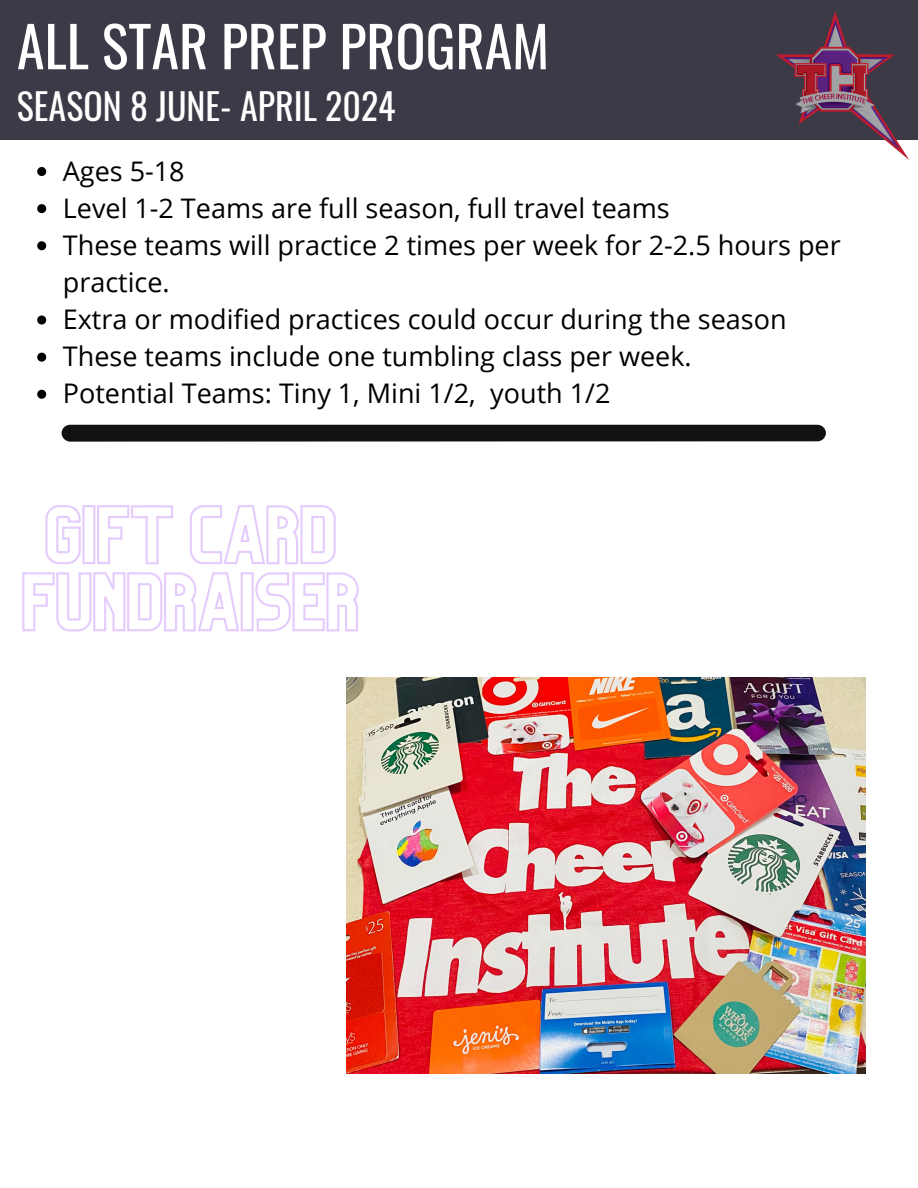
<style>
.page{position:relative;width:918px;height:1188px;background:#fff}
.page>*{position:absolute;margin:0;border:0;box-sizing:border-box;transform-origin:0 0}
.t1{font:55.95px "Oswald";color:#fff}
.t2{font:36px "Oswald";color:#fff}
.t3{font:27px/37.2px "Open Sans";color:#000}
</style>
<div class="page">
<div style="left:0;top:0;width:918px;height:140px;background:#3c3a47"></div>
<div style="left:62px;top:425px;width:764px;height:17px;background:#121212;border-radius:8px"></div>
<img style="left:776px;top:11px;width:133px;height:149px">
<img style="left:347px;top:677px;width:518px;height:396px">
<svg style="left:37px;top:167px;width:9px;height:9px"></svg>
<svg style="left:37px;top:204px;width:9px;height:9px"></svg>
<svg style="left:37px;top:241px;width:9px;height:9px"></svg>
<svg style="left:37px;top:316px;width:9px;height:9px"></svg>
<svg style="left:37px;top:353px;width:9px;height:9px"></svg>
<svg style="left:37px;top:390px;width:9px;height:9px"></svg>
<svg style="left:45px;top:505px;width:291px;height:60px"></svg>
<svg style="left:22px;top:572px;width:337px;height:60px"></svg>
<h1 class="t1" style="left:17px;top:3px;width:534px">ALL STAR PREP PROGRAM</h1>
<h2 class="t2" style="left:17px;top:78px;width:380px">SEASON 8 JUNE- APRIL 2024</h2>
<p class="t3" style="left:63px;top:151px;width:779px">Ages 5-18<br>Level 1-2 Teams are full season, full travel teams<br>These teams will practice 2 times per week for 2-2.5 hours per practice.<br>Extra or modified practices could occur during the season These teams include one tumbling class per week.<br>Potential Teams: Tiny 1, Mini 1/2, youth 1/2</p>
</div>
